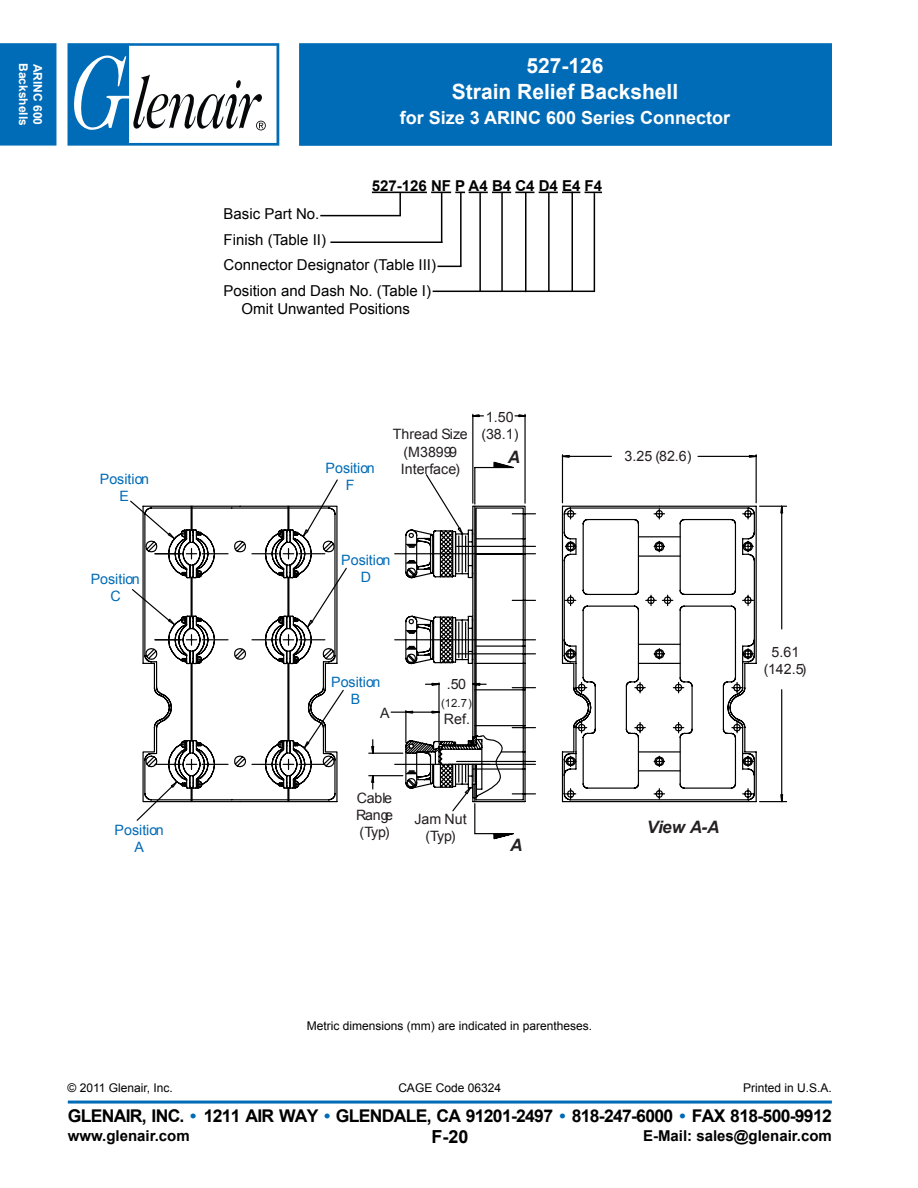
<style>
.page{position:relative;width:918px;height:1188px;background:#fff}
.page>*{position:absolute;margin:0;border:0;box-sizing:border-box;transform-origin:0 0}
.t1{font:700 21px/25.2px "Arial";color:#fff;text-align:center}
.t2{font:700 18px "Arial";color:#fff}
.t3{font:700 18px "Arial";color:#000}
.t4{font:700 17.55px "Arial";letter-spacing:-.04em;color:#000}
.t5{font:italic 700 17.1px "Arial";color:#241f21}
.t6{font:15px/25.5px "Arial";color:#000}
.t7{font:700 15px "Arial";color:#000}
.t8{font:14.25px/17.1px "Arial";color:#241f21;text-align:center}
.t9{font:14.25px/17.1px "Arial";color:#006bb6;text-align:center}
.t10{font:12px "Arial";color:#000}
.t11{font:700 12px "Arial";color:#fff}
.t12{font:11.4px "Arial";color:#241f21}
.s1{color:#006bb6}
</style>
<div class="page">
<div style="left:0;top:43px;width:56px;height:103px;background:#006bb6"></div>
<div style="left:299px;top:43px;width:533px;height:103px;background:#006bb6;border:2px solid #006bb6"></div>
<hr style="left:68px;top:1101px;width:764px;height:3px;background:#006bb6">
<svg style="left:68px;top:43px;width:211px;height:103px"></svg>
<hr style="left:372px;top:192px;width:55px;height:1px;background:#000">
<svg style="left:431px;top:192px;width:171px;height:1px"></svg>
<hr style="left:320px;top:215px;width:81px;height:1px;background:#000">
<hr style="left:399px;top:192px;width:2px;height:24px;background:#000">
<hr style="left:441px;top:193px;width:1px;height:50px;background:#000">
<hr style="left:330px;top:242px;width:112px;height:1px;background:#000">
<hr style="left:479px;top:192px;width:2px;height:100px;background:#000">
<hr style="left:501px;top:192px;width:2px;height:100px;background:#000">
<hr style="left:525px;top:192px;width:1px;height:100px;background:#000">
<hr style="left:433px;top:291px;width:162px;height:1px;background:#000">
<hr style="left:460px;top:193px;width:2px;height:73px;background:#000">
<svg style="left:438px;top:266px;width:23px;height:1px"></svg>
<hr style="left:548px;top:192px;width:2px;height:100px;background:#000">
<hr style="left:572px;top:192px;width:1px;height:100px;background:#000">
<hr style="left:594px;top:193px;width:1px;height:99px;background:#000">
<svg style="left:145px;top:413px;width:642px;height:401px"></svg>
<svg style="left:368px;top:461px;width:155px;height:379px"></svg>
<svg style="left:167px;top:528px;width:290px;height:262px"></svg>
<p class="t11" style="left:31px;top:63px;width:64px;rotate:90deg">Backshells</p>
<p class="t11" style="left:46px;top:64px;width:63px;rotate:90deg">ARINC 600</p>
<h1 class="t1" style="left:452px;top:54px;width:228px">527-126<br>Strain Relief Backshell</h1>
<p class="t2" style="left:400px;top:105px;width:332px">for Size 3 ARINC 600 Series Connector</p>
<p class="t7" style="left:372px;top:176px;width:232px">527-126 NF P A4 B4 C4 D4 E4 F4</p>
<p class="t6" style="left:224px;top:201px;width:214px">Basic Part No.<br>Finish (Table II)<br>Connector Designator (Table III)<br>Position and Dash No. (Table I)</p>
<p class="t6" style="left:242px;top:296px;width:170px">Omit Unwanted Positions</p>
<p class="t9" style="left:100px;top:470px;width:51px">Position<br>E</p>
<p class="t9" style="left:326px;top:460px;width:51px">Position<br>F</p>
<p class="t8" style="left:393px;top:426px;width:76px">Thread Size (M38999<br>Interface)</p>
<p class="t8" style="left:482px;top:409px;width:38px">1.50 (38.1)</p>
<p class="t5" style="left:508px;top:445px;width:14px">A</p>
<p class="t9" style="left:91px;top:571px;width:51px">Position<br>C</p>
<p class="t9" style="left:341px;top:552px;width:51px">Position<br>D</p>
<p class="t9" style="left:115px;top:822px;width:51px">Position<br>A</p>
<p class="t9" style="left:331px;top:673px;width:51px">Position<br>B</p>
<p class="t8" style="left:380px;top:704px;width:11px">A</p>
<p class="t8" style="left:447px;top:676px;width:21px">.50</p>
<p class="t12" style="left:441px;top:695px;width:32px">(12.7)</p>
<p class="t8" style="left:444px;top:710px;width:28px">Ref.</p>
<p class="t8" style="left:356px;top:789px;width:39px;text-align:justify">Cable Range (Typ)</p>
<p class="t8" style="left:414px;top:810px;width:54px">Jam Nut (Typ)</p>
<p class="t5" style="left:510px;top:834px;width:14px">A</p>
<p class="t8" style="left:625px;top:447px;width:68px">3.25 (82.6)</p>
<p class="t8" style="left:764px;top:644px;width:44px">5.61 (142.5)</p>
<p class="t5" style="left:647px;top:816px;width:74px">View A-A</p>
<p class="t10" style="left:307px;top:1018px;width:287px">Metric dimensions (mm) are indicated in parentheses.</p>
<p class="t10" style="left:68px;top:1080px;width:107px">© 2011 Glenair, Inc.</p>
<p class="t10" style="left:743px;top:1080px;width:90px">Printed in U.S.A.</p>
<p class="t3" style="left:431px;top:1125px;width:39px">F-20</p>
<p class="t10" style="left:398px;top:1080px;width:104px">CAGE Code 06324</p>
<p class="t4" style="left:68px;top:1104px;width:766px">GLENAIR, INC. <span class="s1">•</span> 1211 AIR WAY <span class="s1">•</span> GLENDALE, CA 91201-2497 <span class="s1">•</span> 818-247-6000 <span class="s1">•</span> FAX 818-500-9912</p>
<p class="t7" style="left:68px;top:1125px;width:123px">www.glenair.com</p>
<p class="t7" style="left:643px;top:1125px;width:190px">E-Mail: sales@glenair.com</p>
</div>
